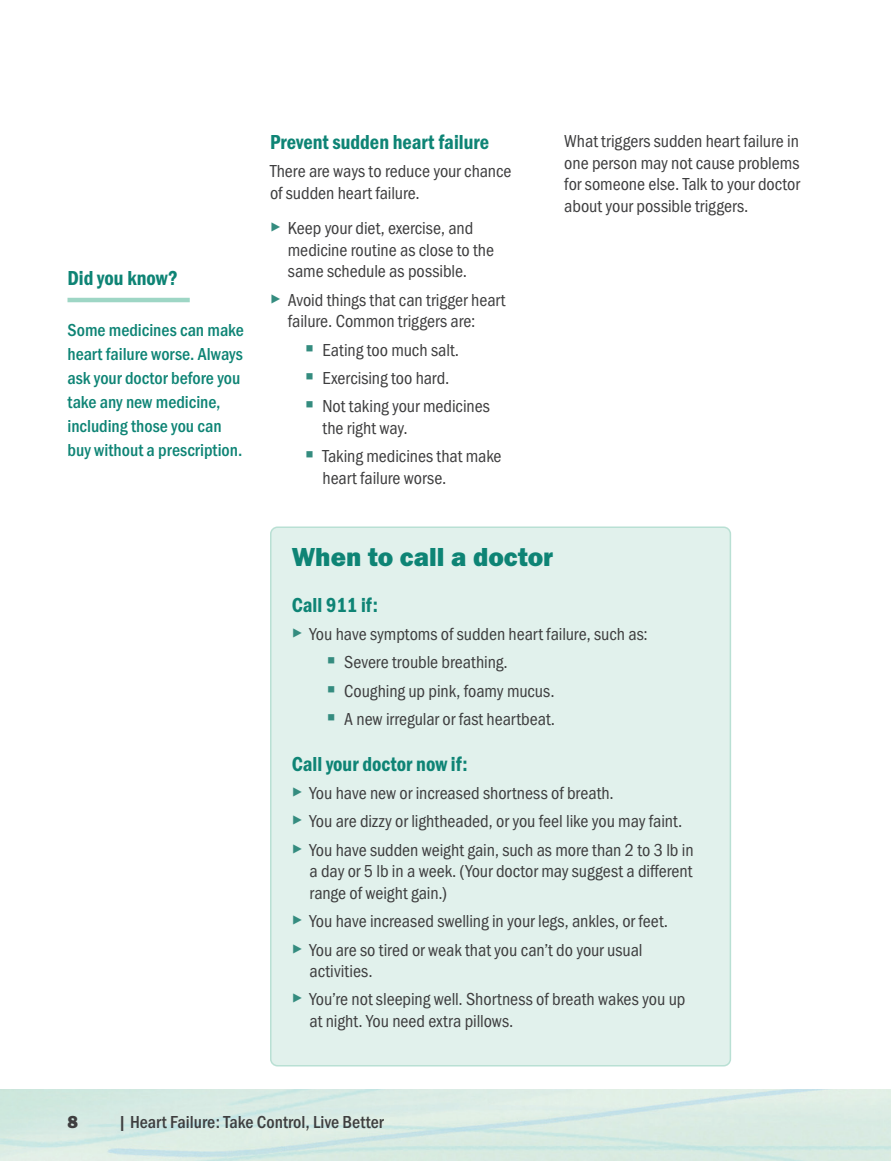
<style>
.page{position:relative;width:891px;height:1161px;background:#fff}
.page>*{position:absolute;margin:0;border:0;box-sizing:border-box;transform-origin:0 0}
.h2_-_Subhead{font:27px "Franklin Gothic URW Hea";color:#0e8475}
.h3_-_Subhead_-_Body{font:21px "Franklin Gothic URW Con Dem";color:#0e8475}
.Sidebar_-_Subhead_h4{font:21px "Franklin Gothic URW Con Dem";color:#0e8475}
.Body{font:18px/21.6px "Franklin Gothic URW Cond";letter-spacing:-.005em;color:#3e3e3f}
.Sidebar_-_Body{font:500 18px/24px "Franklin Gothic URW Cond";color:#0e8475}
.t1{font:500 18px "Franklin Gothic URW Cond";color:#3e3e3f}
.t2{font:18px "Franklin Gothic URW Hea";color:#3e3e3f}
.s1{font-family:"Franklin Gothic URW Hea";font-size:21px;color:#348c7f}
</style>
<div class="page">
<div style="left:271px;top:527px;width:459px;height:539px;background:#e1f1ec;border-radius:7px"></div>
<div style="left:270px;top:526px;width:461px;height:540px;border:2px solid #b9e0d4;border-radius:7px"></div>
<hr style="left:68px;top:298px;width:122px;height:4px;background:#9ed6c5">
<p class="Sidebar_-_Subhead_h4" style="left:68px;top:264px;width:112px">Did you know?</p>
<p class="Sidebar_-_Body" style="left:68px;top:317px;width:178px">Some medicines can make heart failure worse. Always ask your doctor before you take any new medicine, including those you can buy without a prescription.</p>
<p class="h3_-_Subhead_-_Body" style="left:270px;top:128px;width:221px">Prevent sudden heart failure</p>
<p class="Body" style="left:270px;top:159px;width:243px">There are ways to reduce your chance of sudden heart failure.</p>
<p class="Body" style="left:288px;top:216px;width:208px;text-indent:-18px"><span class="s1">▸</span> Keep your diet, exercise, and medicine routine as close to the same schedule as possible.</p>
<p class="Body" style="left:288px;top:288px;width:219px;text-indent:-18px"><span class="s1">▸</span> Avoid things that can trigger heart failure. Common triggers are:</p>
<p class="Body" style="left:322px;top:338px;width:138px">Eating too much salt.</p>
<p class="Body" style="left:322px;top:366px;width:128px">Exercising too hard.</p>
<p class="Body" style="left:322px;top:394px;width:169px">Not taking your medicines the right way.</p>
<p class="Body" style="left:322px;top:444px;width:181px">Taking medicines that make heart failure worse.</p>
<p class="Body" style="left:564px;top:129px;width:237px;text-align:justify">What triggers sudden heart failure in one person may not cause problems for someone else. Talk to your doctor about your possible triggers.</p>
<p class="h2_-_Subhead" style="left:292px;top:540px;width:263px">When to call a doctor</p>
<p class="h3_-_Subhead_-_Body" style="left:292px;top:591px;width:88px">Call 911 if:</p>
<p class="Body" style="left:292px;top:622px;width:358px"><span class="s1">▸</span> You have symptoms of sudden heart failure, such as:</p>
<p class="Body" style="left:344px;top:650px;width:165px">Severe trouble breathing.</p>
<p class="Body" style="left:344px;top:679px;width:212px">Coughing up pink, foamy mucus.</p>
<p class="Body" style="left:344px;top:707px;width:212px">A new irregular or fast heartbeat.</p>
<p class="h3_-_Subhead_-_Body" style="left:292px;top:750px;width:177px">Call your doctor now if:</p>
<p class="Body" style="left:292px;top:781px;width:324px"><span class="s1">▸</span> You have new or increased shortness of breath.</p>
<p class="Body" style="left:292px;top:809px;width:392px"><span class="s1">▸</span> You are dizzy or lightheaded, or you feel like you may faint.</p>
<p class="Body" style="left:310px;top:838px;width:386px;text-align:justify;text-indent:-18px"><span class="s1">▸</span> You have sudden weight gain, such as more than 2 to 3 lb in a day or 5 lb in a week. (Your doctor may suggest a different range of weight gain.)</p>
<p class="Body" style="left:292px;top:909px;width:378px"><span class="s1">▸</span> You have increased swelling in your legs, ankles, or feet.</p>
<p class="Body" style="left:310px;top:938px;width:334px;text-indent:-18px"><span class="s1">▸</span> You are so tired or weak that you can’t do your usual activities.</p>
<p class="Body" style="left:310px;top:987px;width:377px;text-indent:-18px"><span class="s1">▸</span> You’re not sleeping well. Shortness of breath wakes you up at night. You need extra pillows.</p>
<p class="t2" style="left:68px;top:1110px;width:12px">8</p>
<p class="t1" style="left:118px;top:1109px;width:267px">| Heart Failure: Take Control, Live Better</p>
</div>
